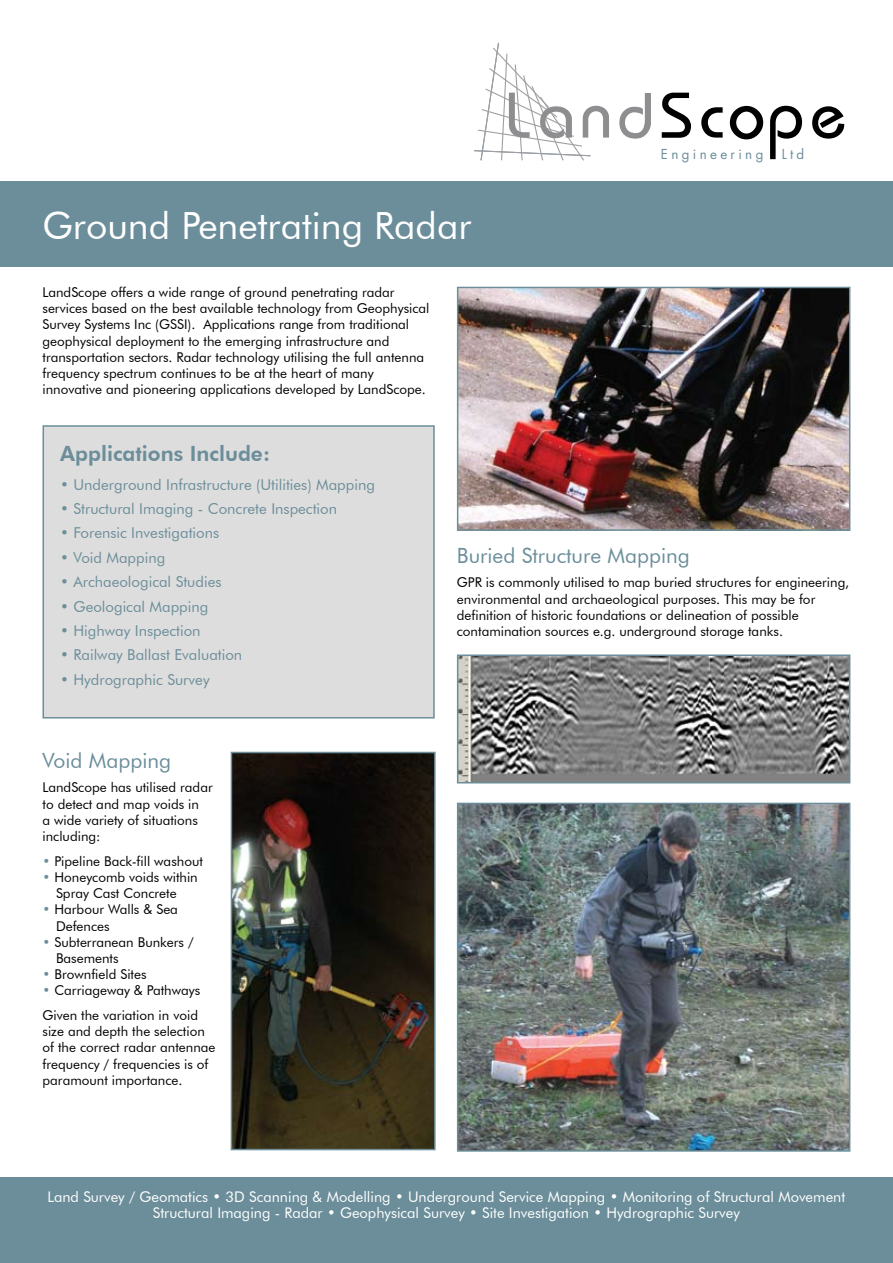
<style>
.page{position:relative;width:893px;height:1263px;background:#fff}
.page>*{position:absolute;margin:0;border:0;box-sizing:border-box;transform-origin:0 0}
.t1{font:37.5px "Futura BT";color:#fff}
.t2{font:21px "Futura BT";color:#6b8e9a}
.t3{font:800 21px "Futura BT";color:#6b8e9a}
.t4{font:15px "Futura BT";color:#6b8e9a}
.t5{font:14.7px/16.5px "Futura BT";color:#fff;text-align:center}
.t6{font:13.5px/16.2px "Futura BT";color:#000}
.t7{font:13.35px "Futura";letter-spacing:.25em;color:#6b8e9a}
.s1{color:#6b8e9a}
</style>
<div class="page">
<div style="left:0;top:181px;width:893px;height:85px;background:#6b8e9a"></div>
<div style="left:43px;top:425px;width:392px;height:293px;background:#dedddd;border:2px solid #6b8e9a"></div>
<img style="left:460px;top:290px;width:387px;height:238px">
<div style="left:457px;top:287px;width:393px;height:244px;border:2px solid #6b8e9a"></div>
<div style="left:0;top:1178px;width:893px;height:85px;background:#6b8e9a"></div>
<img style="left:460px;top:657px;width:387px;height:123px">
<div style="left:457px;top:654px;width:393px;height:129px;border:2px solid #6b8e9a"></div>
<img style="left:460px;top:806px;width:387px;height:343px">
<div style="left:457px;top:803px;width:393px;height:349px;border:2px solid #6b8e9a"></div>
<img style="left:234px;top:755px;width:199px;height:392px">
<div style="left:231px;top:752px;width:205px;height:398px;border:2px solid #6b8e9a"></div>
<svg style="left:474px;top:43px;width:135px;height:118px"></svg>
<svg style="left:619px;top:93px;width:32px;height:46px"></svg>
<svg style="left:662px;top:93px;width:29px;height:45px"></svg>
<svg style="left:701px;top:107px;width:22px;height:31px"></svg>
<svg style="left:770px;top:106px;width:32px;height:53px"></svg>
<svg style="left:812px;top:106px;width:32px;height:33px"></svg>
<svg style="left:729px;top:105px;width:35px;height:35px"></svg>
<h1 class="t1" style="left:42px;top:203px;width:431px">Ground Penetrating Radar</h1>
<p class="t6" style="left:43px;top:284px;width:388px">LandScope offers a wide range of ground penetrating radar services based on the best available technology from Geophysical Survey Systems Inc (GSSI). Applications range from traditional geophysical deployment to the emerging infrastructure and transportation sectors. Radar technology utilising the full antenna frequency spectrum continues to be at the heart of many innovative and pioneering applications developed by LandScope.</p>
<p class="t7" style="left:661px;top:145px;width:104px">Engineering</p>
<p class="t7" style="left:782px;top:145px;width:24px">Ltd</p>
<h2 class="t3" style="left:60px;top:441px;width:211px">Applications Include:</h2>
<p class="t4" style="left:60px;top:475px;width:316px">• Underground Infrastructure (Utilities) Mapping</p>
<p class="t4" style="left:60px;top:500px;width:278px">• Structural Imaging - Concrete Inspection</p>
<p class="t4" style="left:60px;top:524px;width:161px">• Forensic Investigations</p>
<p class="t4" style="left:60px;top:548px;width:107px">• Void Mapping</p>
<p class="t4" style="left:60px;top:573px;width:163px">• Archaeological Studies</p>
<p class="t4" style="left:60px;top:597px;width:150px">• Geological Mapping</p>
<p class="t4" style="left:60px;top:621px;width:142px">• Highway Inspection</p>
<p class="t4" style="left:60px;top:646px;width:184px">• Railway Ballast Evaluation</p>
<p class="t4" style="left:60px;top:670px;width:151px">• Hydrographic Survey</p>
<h2 class="t2" style="left:43px;top:747px;width:130px">Void Mapping</h2>
<p class="t6" style="left:43px;top:779px;width:172px">LandScope has utilised radar to detect and map voids in<br>a wide variety of situations including:</p>
<p class="t6" style="left:43px;top:853px;width:162px"><span class="s1">•</span> Pipeline Back-fill washout</p>
<p class="t6" style="left:43px;top:869px;width:157px;text-align:center"><span class="s1">•</span> Honeycomb voids within<br>Spray Cast Concrete</p>
<p class="t6" style="left:56px;top:901px;width:123px;text-indent:-14px"><span class="s1">•</span> Harbour Walls &amp; Sea<br>Defences</p>
<p class="t6" style="left:56px;top:934px;width:139px;text-indent:-14px"><span class="s1">•</span> Subterranean Bunkers /<br>Basements</p>
<p class="t6" style="left:43px;top:966px;width:106px"><span class="s1">•</span> Brownfield Sites</p>
<p class="t6" style="left:43px;top:978px;width:159px;line-height:24.8px"><span class="s1">•</span> Carriageway &amp; Pathways<br>Given the variation in void</p>
<p class="t6" style="left:43px;top:1023px;width:175px">size and depth the selection of the correct radar antennae frequency / frequencies is of paramount importance.</p>
<h2 class="t2" style="left:457px;top:542px;width:234px">Buried Structure Mapping</h2>
<p class="t6" style="left:457px;top:574px;width:394px">GPR is commonly utilised to map buried structures for engineering, environmental and archaeological purposes. This may be for definition of historic foundations or delineation of possible contamination sources e.g. underground storage tanks.</p>
<p class="t5" style="left:48px;top:1188px;width:799px">Land Survey / Geomatics • 3D Scanning &amp; Modelling • Underground Service Mapping • Monitoring of Structural Movement<br>Structural Imaging - Radar • Geophysical Survey • Site Investigation • Hydrographic Survey</p>
</div>
